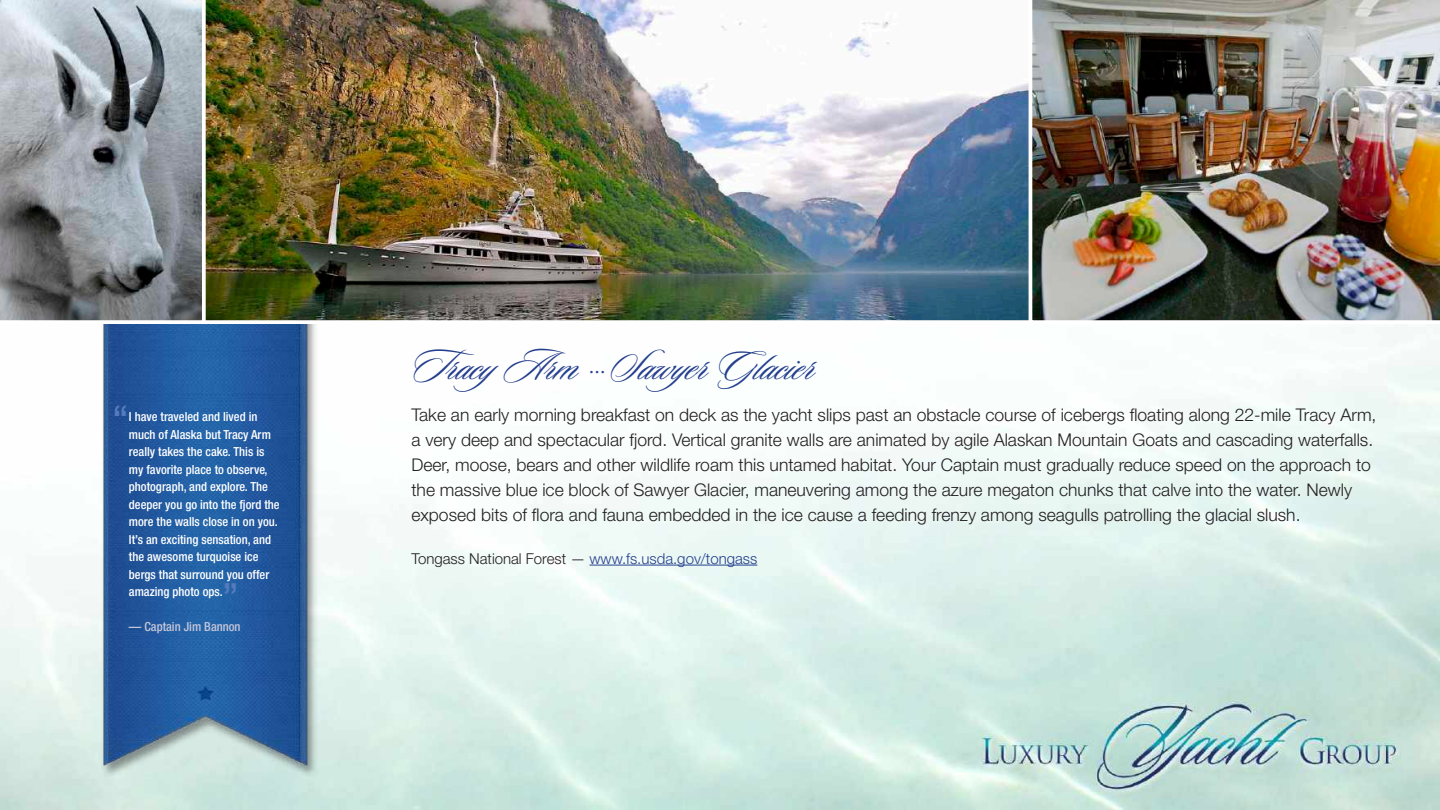
<style>
.page{position:relative;width:1440px;height:810px;background:#fff}
.page>*{position:absolute;margin:0;border:0;box-sizing:border-box;transform-origin:0 0}
.t1{font:45px "Sloop Script One";color:#253f8e}
.t2{font:500 condensed 37.5px "Helvetica Neue LT Std";color:#557bbe}
.t3{font:300 17.5px/25px "Helvetica Neue LT Std";color:#231f20}
.t4{font:300 15px "Helvetica Neue LT Std";color:#253f8e}
.t5{font:500 condensed 12.5px/17.5px "Helvetica Neue LT Std";color:#fff}
.t6{font:500 condensed 12.5px "Helvetica Neue LT Std";color:#c5c6da}
.s1{color:#231f20}
</style>
<div class="page">
<img style="left:0;top:326px;width:1440px;height:484px">
<img style="left:98px;top:326px;width:225px;height:455px">
<img style="left:208px;top:0;width:819px;height:326px">
<img style="left:1027px;top:0;width:413px;height:326px">
<svg style="left:0;top:0;width:208px;height:326px;background:#8e9499"></svg>
<hr style="left:590px;top:565px;width:167px;height:1px;background:#253f8e">
<h2 class="t2" style="left:112px;top:396px;width:17px">“</h2>
<p class="t5" style="left:129px;top:408px;width:152px">I have traveled and lived in much of Alaska but Tracy Arm really takes the cake. This is my favorite place to observe, photograph, and explore. The deeper you go into the fjord the more the walls close in on you.<br>It’s an exciting sensation, and the awesome turquoise ice bergs that surround you offer amazing photo ops.</p>
<p class="t6" style="left:129px;top:620px;width:113px">— Captain Jim Bannon</p>
<h2 class="t2" style="left:223px;top:574px;width:17px">”</h2>
<h1 class="t1" style="left:411px;top:343px;width:405px">TracyArm …Sawyer Glacier</h1>
<p class="t3" style="left:411px;top:402px;width:967px">Take an early morning breakfast on deck as the yacht slips past an obstacle course of icebergs floating along 22-mile Tracy Arm, a very deep and spectacular fjord. Vertical granite walls are animated by agile Alaskan Mountain Goats and cascading waterfalls.<br>Deer, moose, bears and other wildlife roam this untamed habitat. Your Captain must gradually reduce speed on the approach to the massive blue ice block of Sawyer Glacier, maneuvering among the azure megaton chunks that calve into the water. Newly exposed bits of flora and fauna embedded in the ice cause a feeding frenzy among seagulls patrolling the glacial slush.</p>
<p class="t4" style="left:411px;top:549px;width:347px"><span class="s1">Tongass National Forest —</span> www.fs.usda.gov/tongass</p>
</div>
